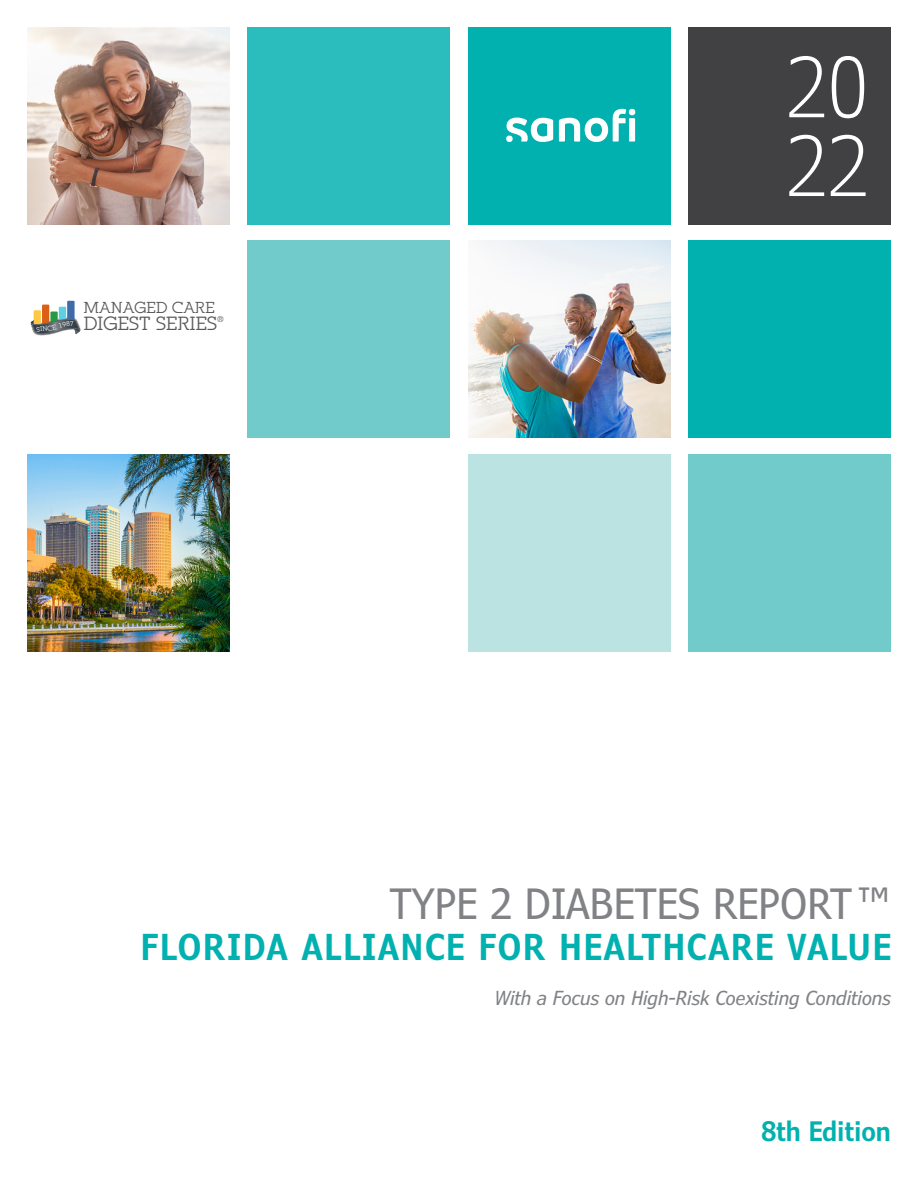
<style>
.page{position:relative;width:918px;height:1188px;background:#fff}
.page>*{position:absolute;margin:0;border:0;box-sizing:border-box;transform-origin:0 0}
.t1{font:300 condensed 82.8px/78.8px "Verdana Pro";color:#fff}
.t2{font:condensed 42px "Verdana Pro";color:#808285}
.t3{font:600 condensed 36px "Verdana Pro";letter-spacing:.05em;color:#00b1b0}
.t4{font:600 condensed 27px "Verdana Pro";color:#00b1b0}
.t5{font:italic condensed 19.5px "Verdana Pro";letter-spacing:-.01em;color:#808285}
.t6{font:18.75px "Ponsi Rounded Slab";letter-spacing:.01em;color:#58595b}
.t7{font:15.6px "Ponsi Rounded Slab";letter-spacing:.01em;color:#58595b}
.t8{font:8.1px "Ponsi Rounded Slab";color:#58595b}
</style>
<div class="page">
<div style="left:248px;top:27px;width:202px;height:197px;background:#2bbdbd"></div>
<img style="left:27px;top:27px;width:203px;height:197px">
<div style="left:688px;top:27px;width:203px;height:197px;background:#414042"></div>
<div style="left:468px;top:27px;width:202px;height:197px;background:#00b1b0"></div>
<div style="left:248px;top:241px;width:202px;height:197px;background:#72cbcb"></div>
<div style="left:688px;top:241px;width:203px;height:197px;background:#00b1b0"></div>
<img style="left:468px;top:241px;width:202px;height:197px">
<img style="left:27px;top:455px;width:203px;height:197px">
<div style="left:688px;top:455px;width:203px;height:197px;background:#72cbcb"></div>
<div style="left:468px;top:455px;width:202px;height:197px;background:#bae3e2"></div>
<svg style="left:507px;top:118px;width:46px;height:24px"></svg>
<div style="left:506px;top:136px;width:7px;height:6px;background:#fff;border-radius:50%"></div>
<svg style="left:559px;top:109px;width:76px;height:33px"></svg>
<svg style="left:30px;top:300px;width:51px;height:36px"></svg>
<p class="t7" style="left:84px;top:297px;width:132px">MANAGED CARE</p>
<p class="t6" style="left:84px;top:311px;width:135px">DIGEST SERIES</p>
<p class="t8" style="left:217px;top:314px;width:8px">®</p>
<h1 class="t1" style="left:786px;top:49px;width:84px">20<br>22</h1>
<h2 class="t2" style="left:390px;top:877px;width:503px">TYPE 2 DIABETES REPORT™</h2>
<h3 class="t3" style="left:141px;top:924px;width:752px">FLORIDA ALLIANCE FOR HEALTHCARE VALUE</h3>
<p class="t5" style="left:494px;top:985px;width:398px">With a Focus on High-Risk Coexisting Conditions</p>
<h3 class="t4" style="left:762px;top:1114px;width:131px">8th Edition</h3>
</div>
